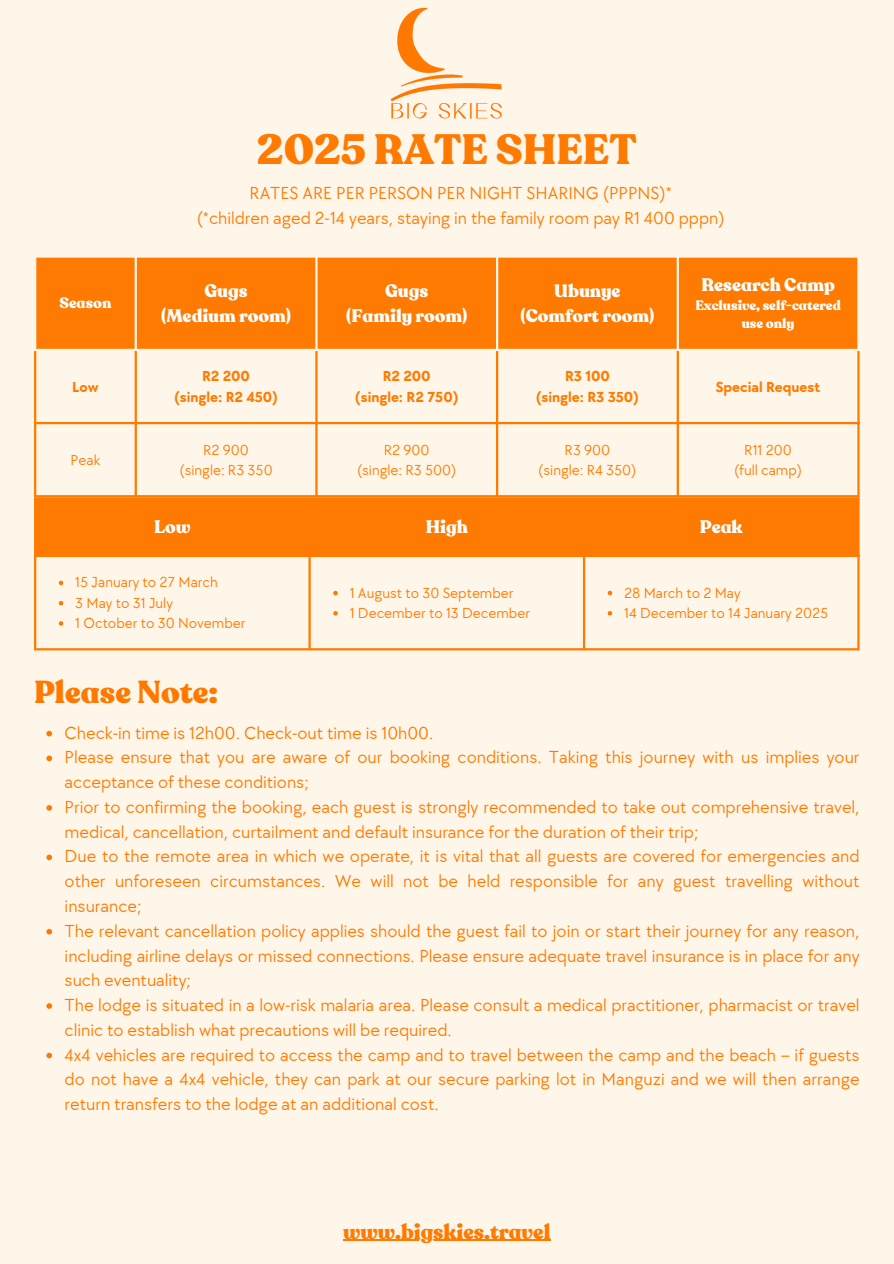
<style>
.page{position:relative;width:894px;height:1264px;background:#fff}
.page>*{position:absolute;margin:0;border:0;box-sizing:border-box;transform-origin:0 0}
.t1{font:900 42px "Recoleta Alt";color:#ff7a00}
.t2{font:900 31.5px "Recoleta Alt";color:#ff7900}
.t3{font:900 21px "Recoleta Alt";color:#ff7a00}
.t4{font:18px/24.8px "TT Chocolates";color:#ff7900}
.t5{font:18px "TT Chocolates";color:#ff7a00}
.t6{font:900 18px "Recoleta Alt";color:#fefefe}
.t7{font:15px "TT Chocolates";color:#ff7900}
.t8{font:15px "TT Chocolates";color:#ff7a00}
.t9{font:700 15px "TT Chocolates";color:#ff7a00}
.t10{font:900 15px "Recoleta Alt";color:#fefefe}
.t11{font:900 13.5px/18px "Recoleta Alt";color:#fefefe;text-align:center}
</style>
<div class="page">
<div style="left:0;top:0;width:893px;height:1263px;background:#fff6ea"></div>
<img style="left:390px;top:7px;width:112px;height:112px">
<div style="left:36px;top:258px;width:821px;height:91px;background:#ff7a00"></div>
<hr style="left:135px;top:258px;width:2px;height:91px;background:#fff6ea">
<hr style="left:315px;top:258px;width:2px;height:91px;background:#fff6ea">
<hr style="left:496px;top:258px;width:2px;height:91px;background:#fff6ea">
<hr style="left:676px;top:258px;width:2px;height:91px;background:#fff6ea">
<hr style="left:34px;top:351px;width:2px;height:144px;background:#ff7a00">
<hr style="left:135px;top:351px;width:2px;height:144px;background:#ff7a00">
<hr style="left:315px;top:351px;width:2px;height:144px;background:#ff7a00">
<hr style="left:496px;top:351px;width:2px;height:144px;background:#ff7a00">
<hr style="left:676px;top:351px;width:2px;height:144px;background:#ff7a00">
<hr style="left:857px;top:351px;width:2px;height:144px;background:#ff7a00">
<hr style="left:34px;top:422px;width:825px;height:2px;background:#ff7a00">
<hr style="left:34px;top:495px;width:825px;height:2px;background:#ff7a00">
<div style="left:36px;top:499px;width:821px;height:56px;background:#ff7a00"></div>
<svg style="left:59px;top:580px;width:4px;height:5px"></svg>
<svg style="left:59px;top:601px;width:4px;height:4px"></svg>
<svg style="left:59px;top:621px;width:4px;height:4px"></svg>
<svg style="left:333px;top:591px;width:4px;height:4px"></svg>
<svg style="left:333px;top:611px;width:4px;height:4px"></svg>
<svg style="left:607px;top:591px;width:5px;height:4px"></svg>
<svg style="left:607px;top:611px;width:5px;height:4px"></svg>
<hr style="left:34px;top:499px;width:2px;height:149px;background:#ff7a00">
<hr style="left:308px;top:499px;width:2px;height:149px;background:#ff7a00">
<hr style="left:582px;top:499px;width:3px;height:149px;background:#ff7a00">
<hr style="left:857px;top:499px;width:2px;height:149px;background:#ff7a00">
<hr style="left:34px;top:497px;width:825px;height:2px;background:#ff7a00">
<hr style="left:34px;top:555px;width:825px;height:2px;background:#ff7a00">
<hr style="left:34px;top:648px;width:825px;height:2px;background:#ff7a00">
<hr style="left:343px;top:1239px;width:207px;height:1px;background:#ff7a00">
<svg style="left:46px;top:730px;width:6px;height:6px"></svg>
<svg style="left:46px;top:755px;width:6px;height:6px"></svg>
<svg style="left:46px;top:805px;width:6px;height:5px"></svg>
<svg style="left:46px;top:854px;width:6px;height:6px"></svg>
<svg style="left:46px;top:928px;width:6px;height:6px"></svg>
<svg style="left:46px;top:1003px;width:6px;height:5px"></svg>
<svg style="left:46px;top:1052px;width:6px;height:6px"></svg>
<h1 class="t10" style="left:59px;top:293px;width:53px">Season</h1>
<p class="t9" style="left:72px;top:378px;width:28px">Low</p>
<p class="t8" style="left:71px;top:451px;width:31px">Peak</p>
<p class="t1" style="left:257px;top:122px;width:381px">2025 RATE SHEET</p>
<p class="t5" style="left:249px;top:183px;width:423px">RATES ARE PER PERSON PER NIGHT SHARING (PPPNS)*</p>
<p class="t5" style="left:197px;top:208px;width:529px">(*children aged 2-14 years, staying in the family room pay R1 400 pppn)</p>
<p class="t6" style="left:204px;top:279px;width:45px">Gugs</p>
<p class="t6" style="left:161px;top:304px;width:131px">(Medium room)</p>
<p class="t6" style="left:385px;top:279px;width:45px">Gugs</p>
<p class="t6" style="left:346px;top:304px;width:122px">(Family room)</p>
<p class="t6" style="left:554px;top:279px;width:68px">Ubunye</p>
<p class="t6" style="left:520px;top:304px;width:135px">(Comfort room)</p>
<p class="t6" style="left:701px;top:273px;width:135px">Research Camp</p>
<p class="t11" style="left:695px;top:297px;width:147px">Exclusive, self-catered use only</p>
<p class="t9" style="left:202px;top:368px;width:49px">R2 200</p>
<p class="t9" style="left:174px;top:388px;width:105px">(single: R2 450)</p>
<p class="t9" style="left:382px;top:368px;width:49px">R2 200</p>
<p class="t9" style="left:355px;top:388px;width:105px">(single: R2 750)</p>
<p class="t9" style="left:565px;top:368px;width:46px">R3 100</p>
<p class="t9" style="left:535px;top:388px;width:105px">(single: R3 350)</p>
<p class="t9" style="left:715px;top:378px;width:106px">Special Request</p>
<p class="t8" style="left:203px;top:441px;width:47px">R2 900</p>
<p class="t8" style="left:179px;top:461px;width:95px">(single: R3 350</p>
<p class="t8" style="left:384px;top:441px;width:47px">R2 900</p>
<p class="t8" style="left:357px;top:461px;width:101px">(single: R3 500)</p>
<p class="t8" style="left:564px;top:441px;width:47px">R3 900</p>
<p class="t8" style="left:538px;top:461px;width:100px">(single: R4 350)</p>
<p class="t8" style="left:744px;top:441px;width:49px">R11 200</p>
<p class="t8" style="left:733px;top:461px;width:70px">(full camp)</p>
<p class="t6" style="left:154px;top:515px;width:38px">Low</p>
<p class="t6" style="left:425px;top:515px;width:44px">High</p>
<p class="t6" style="left:699px;top:515px;width:44px">Peak</p>
<p class="t7" style="left:75px;top:574px;width:144px">15 January to 27 March</p>
<p class="t7" style="left:75px;top:594px;width:99px">3 May to 31 July</p>
<p class="t7" style="left:75px;top:614px;width:171px">1 October to 30 November</p>
<p class="t7" style="left:349px;top:584px;width:165px">1 August to 30 September</p>
<p class="t7" style="left:349px;top:604px;width:182px">1 December to 13 December</p>
<p class="t7" style="left:624px;top:584px;width:118px">28 March to 2 May</p>
<p class="t7" style="left:624px;top:604px;width:205px">14 December to 14 January 2025</p>
<h3 class="t2" style="left:34px;top:671px;width:186px">Please Note:</h3>
<p class="t4" style="left:65px;top:721px;width:370px">Check-in time is 12h00. Check-out time is 10h00.</p>
<p class="t4" style="left:65px;top:745px;width:796px">Please ensure that you are aware of our booking conditions. Taking this journey with us implies your acceptance of these conditions;</p>
<p class="t4" style="left:65px;top:795px;width:796px">Prior to confirming the booking, each guest is strongly recommended to take out comprehensive travel, medical, cancellation, curtailment and default insurance for the duration of their trip;</p>
<p class="t4" style="left:65px;top:844px;width:796px;text-align:justify">Due to the remote area in which we operate, it is vital that all guests are covered for emergencies and other unforeseen circumstances. We will not be held responsible for any guest travelling without insurance;</p>
<p class="t4" style="left:65px;top:919px;width:796px;text-align:justify">The relevant cancellation policy applies should the guest fail to join or start their journey for any reason, including airline delays or missed connections. Please ensure adequate travel insurance is in place for any such eventuality;</p>
<p class="t4" style="left:65px;top:993px;width:796px">The lodge is situated in a low-risk malaria area. Please consult a medical practitioner, pharmacist or travel clinic to establish what precautions will be required.</p>
<p class="t4" style="left:65px;top:1042px;width:796px;text-align:justify">4x4 vehicles are required to access the camp and to travel between the camp and the beach – if guests do not have a 4x4 vehicle, they can park at our secure parking lot in Manguzi and we will then arrange return transfers to the lodge at an additional cost.</p>
<h2 class="t3" style="left:343px;top:1217px;width:209px">www.bigskies.travel</h2>
</div>
